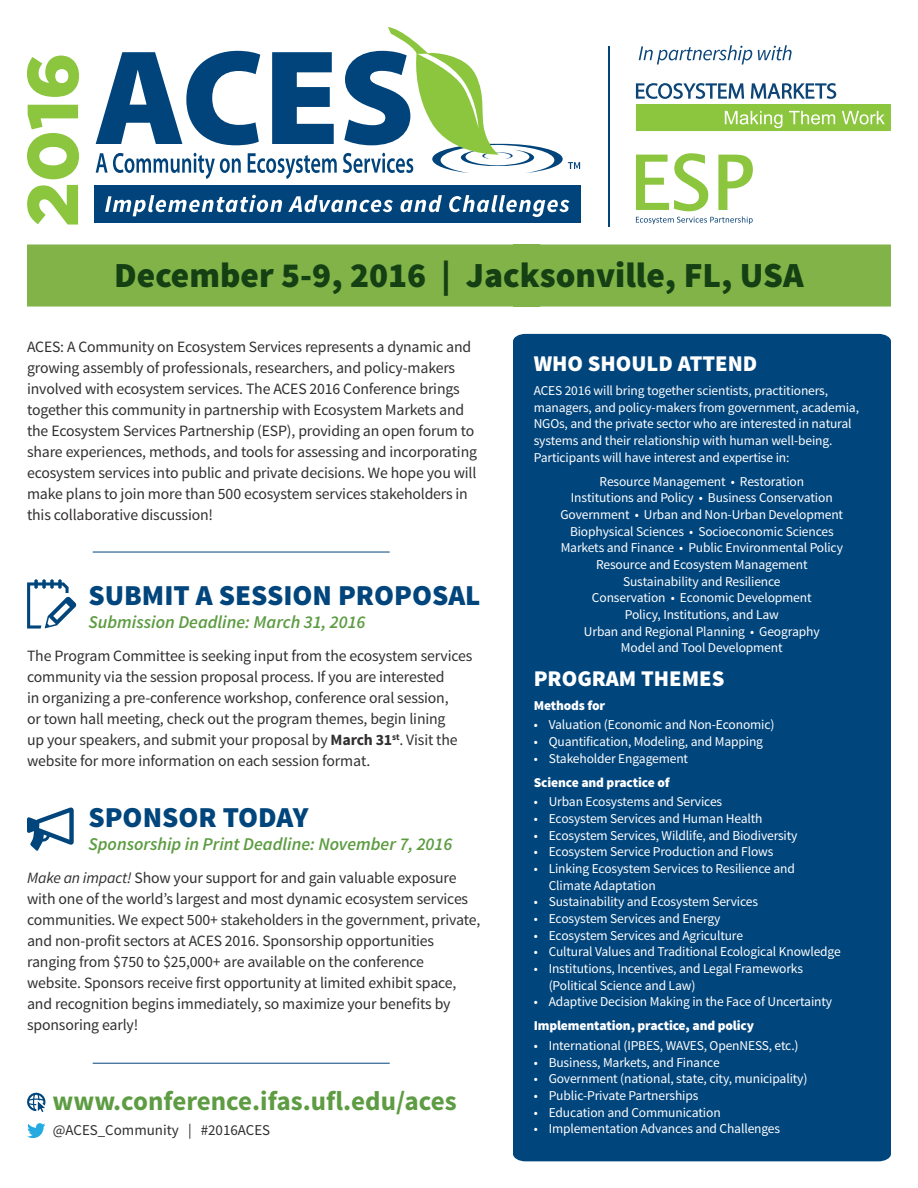
<style>
.page{position:relative;width:918px;height:1188px;background:#fff}
.page>*{position:absolute;margin:0;border:0;box-sizing:border-box;transform-origin:0 0}
.t1{font:900 35.25px "Source Sans Pro";color:#144014}
.t2{font:900 28.95px "Source Sans Pro";color:#00457c}
.t3{font:700 27px "Source Sans Pro";color:#5d9c42}
.t4{font:900 22.5px "Source Sans Pro";color:#fff}
.t5{font:italic 600 18px "Source Sans Pro";color:#5d9c42}
.t6{font:15.75px/21px "Source Sans Pro";letter-spacing:-.01em;color:#312f30}
.t7{font:15px "Source Sans Pro";color:#312f30}
.t8{font:13.5px/16.6px "Source Sans Pro";letter-spacing:-.01em;color:#fff}
.t9{font:900 13.5px "Source Sans Pro";letter-spacing:-.01em;color:#fff}
.s1{font-weight:700}
.s2{font-style:italic}
</style>
<div class="page">
<div style="left:513px;top:334px;width:378px;height:827px;background:#00457c"></div>
<div style="left:27px;top:244px;width:864px;height:63px;background:#81b348"></div>
<svg style="left:27px;top:579px;width:49px;height:50px"></svg>
<svg style="left:27px;top:1123px;width:18px;height:15px"></svg>
<svg style="left:27px;top:808px;width:47px;height:43px"></svg>
<hr style="left:93px;top:552px;width:297px;height:1px;background:#00457c">
<hr style="left:93px;top:1063px;width:297px;height:1px;background:#00457c">
<svg style="left:27px;top:1093px;width:18px;height:19px"></svg>
<svg style="left:96px;top:51px;width:164px;height:94px"></svg>
<svg style="left:272px;top:52px;width:62px;height:92px"></svg>
<svg style="left:27px;top:185px;width:51px;height:40px"></svg>
<svg style="left:27px;top:105px;width:52px;height:74px"></svg>
<svg style="left:27px;top:56px;width:52px;height:41px"></svg>
<hr style="left:608px;top:47px;width:2px;height:180px;background:#00447b">
<svg style="left:636px;top:83px;width:255px;height:48px"></svg>
<svg style="left:639px;top:45px;width:113px;height:19px"></svg>
<svg style="left:758px;top:45px;width:34px;height:15px"></svg>
<div style="left:94px;top:185px;width:486px;height:38px;background:#00447b"></div>
<svg style="left:105px;top:195px;width:177px;height:21px"></svg>
<svg style="left:288px;top:195px;width:105px;height:17px"></svg>
<svg style="left:400px;top:195px;width:42px;height:17px"></svg>
<svg style="left:449px;top:195px;width:120px;height:22px"></svg>
<svg style="left:96px;top:153px;width:145px;height:26px"></svg>
<svg style="left:248px;top:153px;width:89px;height:26px"></svg>
<svg style="left:343px;top:27px;width:237px;height:146px"></svg>
<svg style="left:636px;top:153px;width:117px;height:71px"></svg>
<p class="t1" style="left:114px;top:252px;width:691px">December 5-9, 2016 | Jacksonville, FL, USA</p>
<p class="t6" style="left:27px;top:336px;width:452px">ACES: A Community on Ecosystem Services represents a dynamic and growing assembly of professionals, researchers, and policy-makers involved with ecosystem services. The ACES 2016 Conference brings together this community in partnership with Ecosystem Markets and the Ecosystem Services Partnership (ESP), providing an open forum to share experiences, methods, and tools for assessing and incorporating ecosystem services into public and private decisions. We hope you will make plans to join more than 500 ecosystem services stakeholders in this collaborative discussion!</p>
<p class="t2" style="left:88px;top:576px;width:394px">SUBMIT A SESSION PROPOSAL</p>
<p class="t5" style="left:88px;top:611px;width:279px">Submission Deadline: March 31, 2016</p>
<p class="t6" style="left:27px;top:646px;width:447px">The Program Committee is seeking input from the ecosystem services community via the session proposal process. If you are interested<br>in organizing a pre-conference workshop, conference oral session,<br>or town hall meeting, check out the program themes, begin lining<br>up your speakers, and submit your proposal by <span class="s1">March 31</span><sup>st</sup>. Visit the website for more information on each session format.</p>
<p class="t2" style="left:88px;top:798px;width:222px">SPONSOR TODAY</p>
<p class="t5" style="left:88px;top:833px;width:365px">Sponsorship in Print Deadline: November 7, 2016</p>
<p class="t6" style="left:27px;top:868px;width:455px"><span class="s2">Make an impact!</span> Show your support for and gain valuable exposure with one of the world’s largest and most dynamic ecosystem services communities. We expect 500+ stakeholders in the government, private, and non-profit sectors at ACES 2016. Sponsorship opportunities ranging from $750 to $25,000+ are available on the conference website. Sponsors receive first opportunity at limited exhibit space, and recognition begins immediately, so maximize your benefits by sponsoring early!</p>
<p class="t3" style="left:52px;top:1084px;width:406px">www.conference.ifas.ufl.edu/aces</p>
<p class="t7" style="left:53px;top:1121px;width:219px">@ACES_Community | #2016ACES</p>
<p class="t4" style="left:534px;top:349px;width:225px">WHO SHOULD ATTEND</p>
<p class="t8" style="left:534px;top:382px;width:327px">ACES 2016 will bring together scientists, practitioners, managers, and policy-makers from government, academia, NGOs, and the private sector who are interested in natural systems and their relationship with human well-being.<br>Participants will have interest and expertise in:</p>
<p class="t8" style="left:600px;top:473px;width:206px">Resource Management • Restoration</p>
<p class="t8" style="left:571px;top:490px;width:263px">Institutions and Policy • Business Conservation</p>
<p class="t8" style="left:560px;top:507px;width:284px">Government • Urban and Non-Urban Development</p>
<p class="t8" style="left:570px;top:523px;width:265px">Biophysical Sciences • Socioeconomic Sciences</p>
<p class="t8" style="left:561px;top:540px;width:284px">Markets and Finance • Public Environmental Policy</p>
<p class="t8" style="left:596px;top:556px;width:213px">Resource and Ecosystem Management</p>
<p class="t8" style="left:623px;top:573px;width:159px">Sustainability and Resilience</p>
<p class="t8" style="left:592px;top:590px;width:221px">Conservation • Economic Development</p>
<p class="t8" style="left:625px;top:606px;width:156px">Policy, Institutions, and Law</p>
<p class="t8" style="left:584px;top:623px;width:237px">Urban and Regional Planning • Geography</p>
<p class="t8" style="left:621px;top:640px;width:163px">Model and Tool Development</p>
<p class="t4" style="left:534px;top:663px;width:192px">PROGRAM THEMES</p>
<p class="t9" style="left:534px;top:696px;width:73px">Methods for</p>
<p class="t8" style="left:534px;top:717px;width:242px">• Valuation (Economic and Non-Economic)</p>
<p class="t8" style="left:534px;top:733px;width:231px">• Quantification, Modeling, and Mapping</p>
<p class="t8" style="left:534px;top:750px;width:156px">• Stakeholder Engagement</p>
<p class="t9" style="left:534px;top:774px;width:137px">Science and practice of</p>
<p class="t8" style="left:534px;top:794px;width:190px">• Urban Ecosystems and Services</p>
<p class="t8" style="left:534px;top:811px;width:230px">• Ecosystem Services and Human Health</p>
<p class="t8" style="left:534px;top:827px;width:265px">• Ecosystem Services, Wildlife, and Biodiversity</p>
<p class="t8" style="left:534px;top:844px;width:241px">• Ecosystem Service Production and Flows</p>
<p class="t8" style="left:534px;top:861px;width:263px">• Linking Ecosystem Services to Resilience and</p>
<p class="t8" style="left:549px;top:877px;width:109px">Climate Adaptation</p>
<p class="t8" style="left:534px;top:894px;width:226px">• Sustainability and Ecosystem Services</p>
<p class="t8" style="left:534px;top:910px;width:188px">• Ecosystem Services and Energy</p>
<p class="t8" style="left:534px;top:927px;width:211px">• Ecosystem Services and Agriculture</p>
<p class="t8" style="left:534px;top:944px;width:309px">• Cultural Values and Traditional Ecological Knowledge</p>
<p class="t8" style="left:534px;top:960px;width:271px">• Institutions, Incentives, and Legal Frameworks</p>
<p class="t8" style="left:549px;top:977px;width:148px">(Political Science and Law)</p>
<p class="t8" style="left:534px;top:994px;width:300px">• Adaptive Decision Making in the Face of Uncertainty</p>
<p class="t9" style="left:534px;top:1017px;width:222px">Implementation, practice, and policy</p>
<p class="t8" style="left:534px;top:1038px;width:266px">• International (IPBES, WAVES, OpenNESS, etc.)</p>
<p class="t8" style="left:534px;top:1054px;width:188px">• Business, Markets, and Finance</p>
<p class="t8" style="left:534px;top:1071px;width:275px">• Government (national, state, city, municipality)</p>
<p class="t8" style="left:534px;top:1087px;width:166px">• Public-Private Partnerships</p>
<p class="t8" style="left:534px;top:1104px;width:189px">• Education and Communication</p>
<p class="t8" style="left:534px;top:1121px;width:248px">• Implementation Advances and Challenges</p>
</div>
